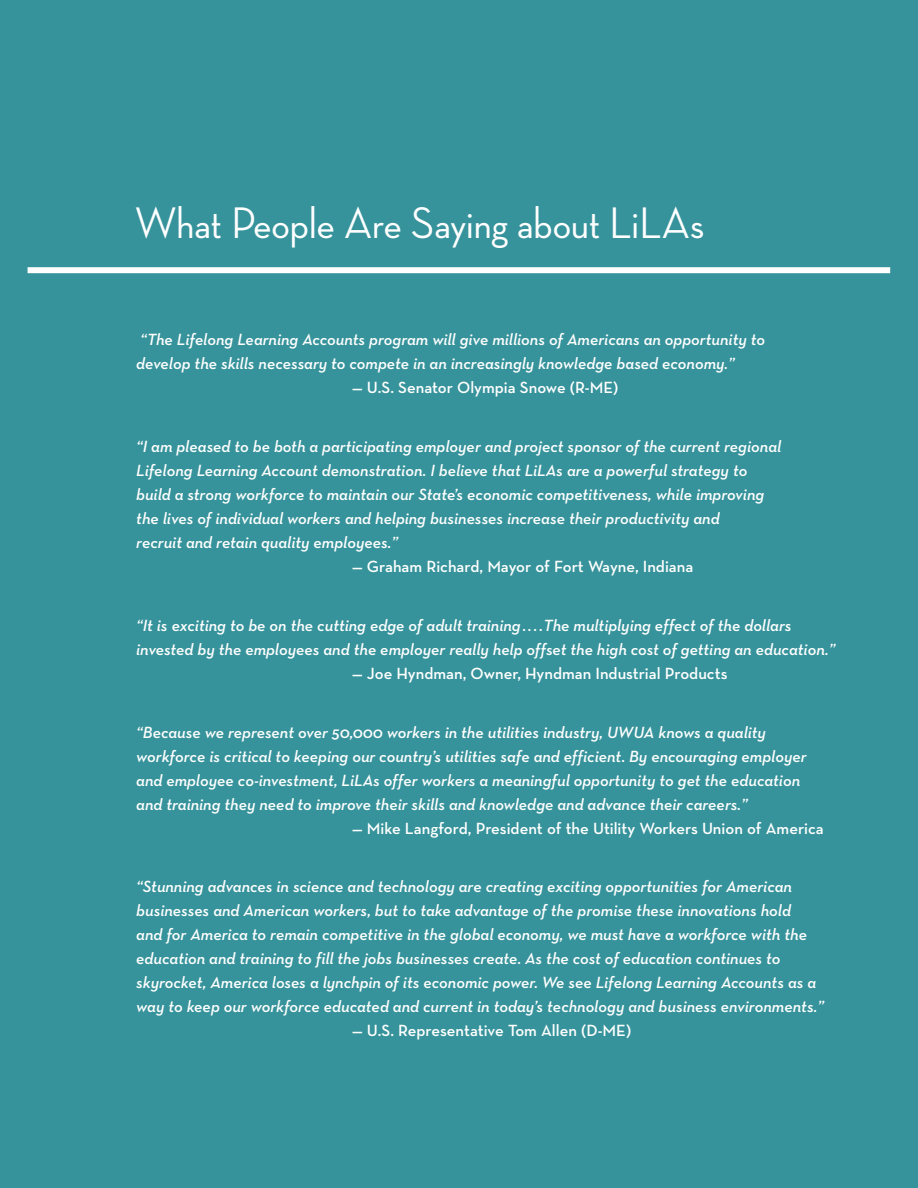
<style>
.page{position:relative;width:918px;height:1188px;background:#37939b}
.page>*{position:absolute;margin:0;border:0;box-sizing:border-box;transform-origin:0 0}
.t1{font:500 45px "Neutraface Display";color:#fff}
.t2{font:italic 600 16.5px/24px "Neutraface Text";color:#fff}
.t3{font:600 16.5px "Neutraface Text";color:#fff}
</style>
<div class="page">
<div style="left:28px;top:267px;width:862px;height:6px;background:#fff"></div>
<h1 class="t1" style="left:135px;top:196px;width:571px">What People Are Saying about LiLAs</h1>
<p class="t2" style="left:136px;top:327px;width:630px">“The Lifelong Learning Accounts program will give millions of Americans an opportunity to develop the skills necessary to compete in an increasingly knowledge based economy.”</p>
<p class="t3" style="left:352px;top:378px;width:268px">— U.S. Senator Olympia Snowe (R-ME)</p>
<p class="t2" style="left:136px;top:434px;width:646px">“I am pleased to be both a participating employer and project sponsor of the current regional Lifelong Learning Account demonstration. I believe that LiLAs are a powerful strategy to build a strong workforce to maintain our State’s economic competitiveness, while improving the lives of individual workers and helping businesses increase their productivity and<br>recruit and retain quality employees.”</p>
<p class="t3" style="left:352px;top:557px;width:343px">— Graham Richard, Mayor of Fort Wayne, Indiana</p>
<p class="t2" style="left:136px;top:613px;width:701px">“It is exciting to be on the cutting edge of adult training . . . .The multiplying effect of the dollars invested by the employees and the employer really help offset the high cost of getting an education.”</p>
<p class="t3" style="left:352px;top:663px;width:377px">— Joe Hyndman, Owner, Hyndman Industrial Products</p>
<p class="t2" style="left:136px;top:720px;width:672px">“Because we represent over 50,000 workers in the utilities industry, UWUA knows a quality workforce is critical to keeping our country’s utilities safe and efficient. By encouraging employer and employee co-investment, LiLAs offer workers a meaningful opportunity to get the education and training they need to improve their skills and knowledge and advance their careers.”</p>
<p class="t3" style="left:352px;top:818px;width:473px">— Mike Langford, President of the Utility Workers Union of America</p>
<p class="t2" style="left:136px;top:875px;width:689px">“Stunning advances in science and technology are creating exciting opportunities for American businesses and American workers, but to take advantage of the promise these innovations hold<br>and for America to remain competitive in the global economy, we must have a workforce with the education and training to fill the jobs businesses create. As the cost of education continues to skyrocket, America loses a lynchpin of its economic power. We see Lifelong Learning Accounts as a way to keep our workforce educated and current in today’s technology and business environments.”</p>
<p class="t3" style="left:352px;top:1021px;width:280px">— U.S. Representative Tom Allen (D-ME)</p>
</div>
